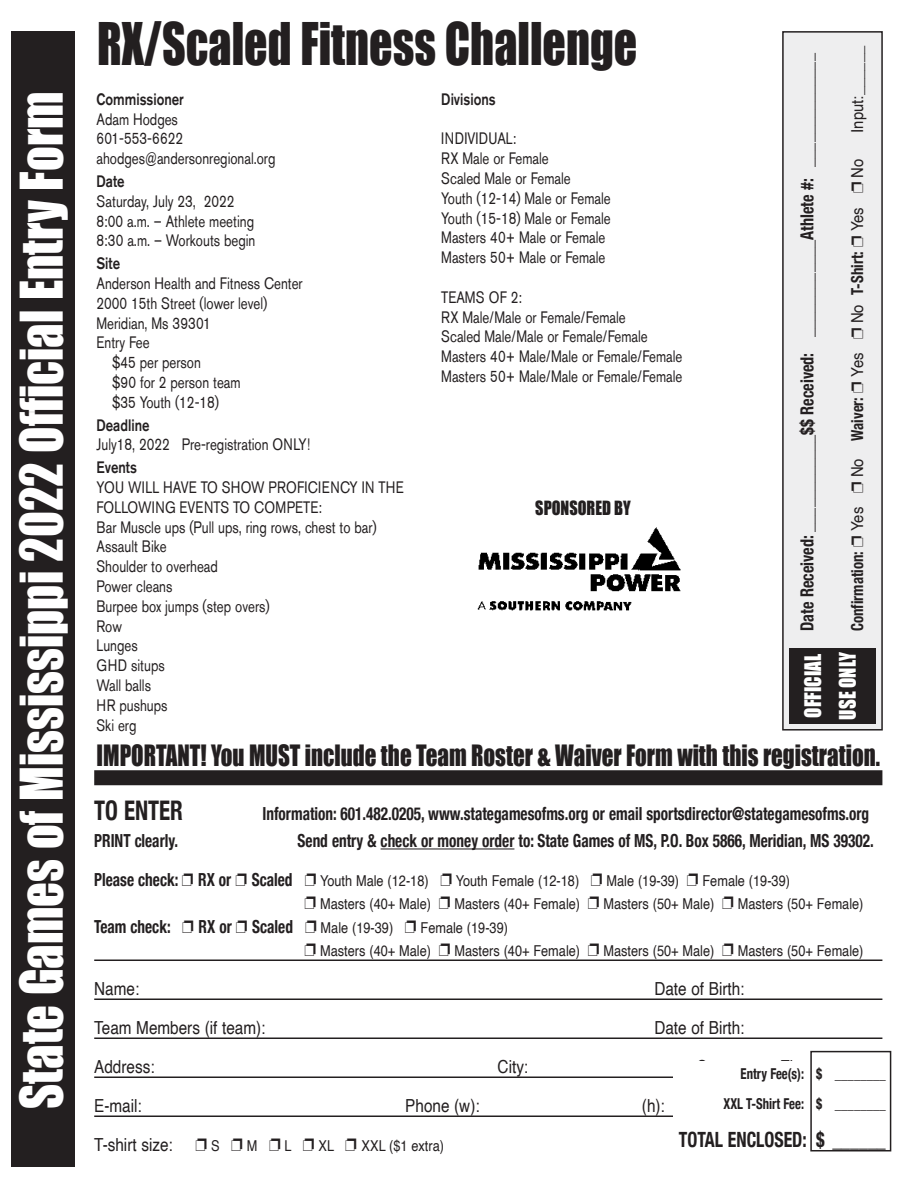
<style>
.page{position:relative;width:918px;height:1188px;background:#fff}
.page>*{position:absolute;margin:0;border:0;box-sizing:border-box;transform-origin:0 0}
.t1{font:54px "Impact";color:#fff;scale:.9 1}
.t2{font:54px "Impact";color:#231f20;scale:.85 1}
.t3{font:27px "Impact";color:#231f20;scale:.85 1}
.t4{font:700 condensed 27px "Helvetica Neue";color:#231f20;scale:.85 1}
.t5{font:700 condensed 21px "Helvetica Neue";color:#231f20;scale:.85 1}
.t6{font:21px "Impact";color:#fff;scale:.9 1}
.t7{font:700 condensed 18px "Helvetica Neue";color:#231f20;scale:.85 1}
.t8{font:18px "Helvetica";color:#231f20;scale:.85 1}
.t9{font:700 condensed 18px "Helvetica Neue";color:#231f20;scale:.9 1}
.t10{font:18px "Impact";color:#231f20;scale:.9 1}
.t11{font:16.5px "Akzidenz Grotesk Std";color:#231f20;scale:.8 1}
.t12{font:16.5px/19.8px "Akzidenz Grotesk Std";letter-spacing:.02em;color:#231f20;scale:.8 1}
.t13{font:700 condensed 16.5px "Helvetica Neue";color:#231f20;scale:.9 1}
.t14{font:500 16.5px "Akzidenz Grotesk Std";color:#231f20;scale:.8 1}
.t15{font:16.5px "Helvetica";color:#231f20;scale:.9 1}
.t16{font:15px "Helvetica";color:#231f20;scale:.85 1}
.t17{font:700 condensed 15px "Helvetica Neue";color:#231f20;scale:.85 1}
.s1{font-family:"Helvetica";font-weight:400;font-stretch:normal}
.s2{font-family:"Helvetica Neue";font-weight:700;font-stretch:condensed;font-size:18px}
</style>
<div class="page">
<div style="left:783px;top:32px;width:99px;height:698px;background:#eeeeef"></div>
<div style="left:782px;top:31px;width:101px;height:700px;border:2px solid #231f20"></div>
<div style="left:11px;top:31px;width:63px;height:1136px;background:#231f20"></div>
<div style="left:789px;top:648px;width:86px;height:76px;background:#231f20"></div>
<div style="left:94px;top:770px;width:788px;height:15px;background:#231f20"></div>
<hr style="left:381px;top:848px;width:133px;height:1px;background:#231f20">
<hr style="left:94px;top:960px;width:788px;height:1px;background:#231f20">
<hr style="left:94px;top:999px;width:788px;height:1px;background:#231f20">
<hr style="left:94px;top:1038px;width:788px;height:1px;background:#231f20">
<hr style="left:94px;top:1077px;width:788px;height:1px;background:#231f20">
<hr style="left:94px;top:1116px;width:788px;height:1px;background:#231f20">
<div style="left:674px;top:1061px;width:237px;height:120px;background:#fff"></div>
<div style="left:810px;top:1051px;width:81px;height:100px;border:2px solid #231f20"></div>
<img style="left:477px;top:527px;width:204px;height:84px">
<p class="t1" style="left:8px;top:1109px;width:1132px;rotate:-90deg">State Games of Mississippi 2022 Official Entry Form</p>
<p class="t2" style="left:97px;top:11px;width:637px">RX/Scaled Fitness Challenge</p>
<p class="t14" style="left:97px;top:89px;width:111px">Commissioner</p>
<p class="t11" style="left:97px;top:109px;width:103px">Adam Hodges</p>
<p class="t11" style="left:97px;top:129px;width:110px">601-553-6622</p>
<p class="t11" style="left:97px;top:149px;width:225px">ahodges@andersonregional.org</p>
<p class="t14" style="left:97px;top:171px;width:37px">Date</p>
<p class="t11" style="left:97px;top:191px;width:174px">Saturday, July 23, 2022</p>
<p class="t11" style="left:97px;top:211px;width:198px">8:00 a.m. – Athlete meeting</p>
<p class="t11" style="left:97px;top:231px;width:200px">8:30 a.m. – Workouts begin</p>
<p class="t14" style="left:97px;top:253px;width:31px">Site</p>
<p class="t11" style="left:97px;top:273px;width:259px">Anderson Health and Fitness Center</p>
<p class="t11" style="left:97px;top:293px;width:215px">2000 15th Street (lower level)</p>
<p class="t11" style="left:97px;top:313px;width:145px">Meridian, Ms 39301</p>
<p class="t11" style="left:97px;top:333px;width:68px">Entry Fee</p>
<p class="t11" style="left:112px;top:353px;width:112px">$45 per person</p>
<p class="t11" style="left:112px;top:372px;width:162px">$90 for 2 person team</p>
<p class="t11" style="left:112px;top:392px;width:135px">$35 Youth (12-18)</p>
<p class="t14" style="left:97px;top:415px;width:68px">Deadline</p>
<p class="t11" style="left:97px;top:435px;width:269px">July18, 2022 Pre-registration ONLY!</p>
<p class="t14" style="left:97px;top:457px;width:52px">Events</p>
<p class="t12" style="left:97px;top:477px;width:386px">YOU WILL HAVE TO SHOW PROFICIENCY IN THE<br>FOLLOWING EVENTS TO COMPETE:</p>
<p class="t11" style="left:97px;top:517px;width:352px">Bar Muscle ups (Pull ups, ring rows, chest to bar)</p>
<p class="t11" style="left:97px;top:537px;width:89px">Assault Bike</p>
<p class="t11" style="left:97px;top:557px;width:153px">Shoulder to overhead</p>
<p class="t11" style="left:97px;top:576px;width:97px">Power cleans</p>
<p class="t11" style="left:97px;top:596px;width:218px">Burpee box jumps (step overs)</p>
<p class="t11" style="left:97px;top:616px;width:33px">Row</p>
<p class="t11" style="left:97px;top:636px;width:53px">Lunges</p>
<p class="t11" style="left:97px;top:656px;width:87px">GHD situps</p>
<p class="t11" style="left:97px;top:675px;width:70px">Wall balls</p>
<p class="t11" style="left:97px;top:695px;width:90px">HR pushups</p>
<p class="t11" style="left:97px;top:715px;width:51px">Ski erg</p>
<p class="t14" style="left:441px;top:89px;width:70px">Divisions</p>
<p class="t12" style="left:441px;top:129px;width:95px">INDIVIDUAL:</p>
<p class="t11" style="left:441px;top:149px;width:136px">RX Male or Female</p>
<p class="t11" style="left:441px;top:168px;width:163px">Scaled Male or Female</p>
<p class="t11" style="left:441px;top:188px;width:213px">Youth (12-14) Male or Female</p>
<p class="t11" style="left:441px;top:208px;width:213px">Youth (15-18) Male or Female</p>
<p class="t11" style="left:441px;top:228px;width:207px">Masters 40+ Male or Female</p>
<p class="t11" style="left:441px;top:248px;width:207px">Masters 50+ Male or Female</p>
<p class="t11" style="left:441px;top:287px;width:102px">TEAMS OF 2:</p>
<p class="t11" style="left:441px;top:307px;width:232px">RX Male/Male or Female/Female</p>
<p class="t11" style="left:441px;top:327px;width:260px">Scaled Male/Male or Female/Female</p>
<p class="t11" style="left:441px;top:347px;width:303px">Masters 40+ Male/Male or Female/Female</p>
<p class="t11" style="left:441px;top:366px;width:303px">Masters 50+ Male/Male or Female/Female</p>
<p class="t10" style="left:535px;top:497px;width:108px">SPONSORED BY</p>
<p class="t9" style="left:796px;top:631px;width:643px;rotate:-90deg">Date Received: ____________$$ Received: ____________Athlete #: ______________</p>
<p class="t15" style="left:850px;top:133px;width:98px;rotate:-90deg">Input:______</p>
<p class="t13" style="left:847px;top:631px;width:526px;rotate:-90deg">Confirmation: ❐ <span class="s1">Yes</span> ❐ <span class="s1">No</span> Waiver: ❐ <span class="s1">Yes</span> ❐ <span class="s1">No</span> T-Shirt: ❐ <span class="s1">Yes</span> ❐ <span class="s1">No</span></p>
<p class="t6" style="left:800px;top:718px;width:72px;rotate:-90deg">OFFICIAL</p>
<p class="t6" style="left:835px;top:720px;width:76px;rotate:-90deg">USE ONLY</p>
<p class="t3" style="left:97px;top:739px;width:923px">IMPORTANT! You MUST include the Team Roster &amp; Waiver Form with this registration.</p>
<p class="t4" style="left:94px;top:794px;width:106px">TO ENTER</p>
<p class="t7" style="left:263px;top:803px;width:715px">Information: 601.482.0205, www.stategamesofms.org or email sportsdirector@stategamesofms.org</p>
<p class="t7" style="left:94px;top:830px;width:100px">PRINT clearly.</p>
<p class="t7" style="left:298px;top:830px;width:680px">Send entry &amp; check or money order to: State Games of MS, P.O. Box 5866, Meridian, MS 39302.</p>
<p class="t16" style="left:94px;top:875px;width:820px"><span class="s2">Please check:</span> ❐ <span class="s2">RX or</span> ❐ <span class="s2">Scaled</span> ❐ Youth Male (12-18) ❐ Youth Female (12-18) ❐ Male (19-39) ❐ Female (19-39)</p>
<p class="t16" style="left:305px;top:898px;width:659px">❐ Masters (40+ Male) ❐ Masters (40+ Female) ❐ Masters (50+ Male) ❐ Masters (50+ Female)</p>
<p class="t16" style="left:94px;top:922px;width:488px"><span class="s2">Team check:</span> ❐ <span class="s2">RX or</span> ❐ <span class="s2">Scaled</span> ❐ Male (19-39) ❐ Female (19-39)</p>
<p class="t16" style="left:305px;top:945px;width:659px">❐ Masters (40+ Male) ❐ Masters (40+ Female) ❐ Masters (50+ Male) ❐ Masters (50+ Female)</p>
<p class="t8" style="left:94px;top:982px;width:55px">Name:</p>
<p class="t8" style="left:654px;top:982px;width:108px">Date of Birth:</p>
<p class="t8" style="left:94px;top:1021px;width:203px">Team Members (if team):</p>
<p class="t8" style="left:654px;top:1021px;width:108px">Date of Birth:</p>
<p class="t8" style="left:94px;top:1060px;width:73px">Address:</p>
<p class="t8" style="left:498px;top:1060px;width:37px">City:</p>
<p class="t8" style="left:781px;top:1060px;width:32px">Zip:</p>
<p class="t8" style="left:94px;top:1099px;width:57px">E-mail:</p>
<p class="t8" style="left:405px;top:1099px;width:89px">Phone (w):</p>
<p class="t8" style="left:642px;top:1099px;width:28px">(h):</p>
<p class="t8" style="left:94px;top:1138px;width:94px">T-shirt size:</p>
<p class="t16" style="left:195px;top:1140px;width:294px">❐ S ❐ M ❐ L ❐ XL ❐ XXL ($1 extra)</p>
<p class="t17" style="left:741px;top:1065px;width:172px">Entry Fee(s): $ ________</p>
<p class="t17" style="left:724px;top:1095px;width:192px">XXL T-Shirt Fee: $ ________</p>
<p class="t5" style="left:679px;top:1127px;width:245px">TOTAL ENCLOSED: $ ______</p>
</div>
